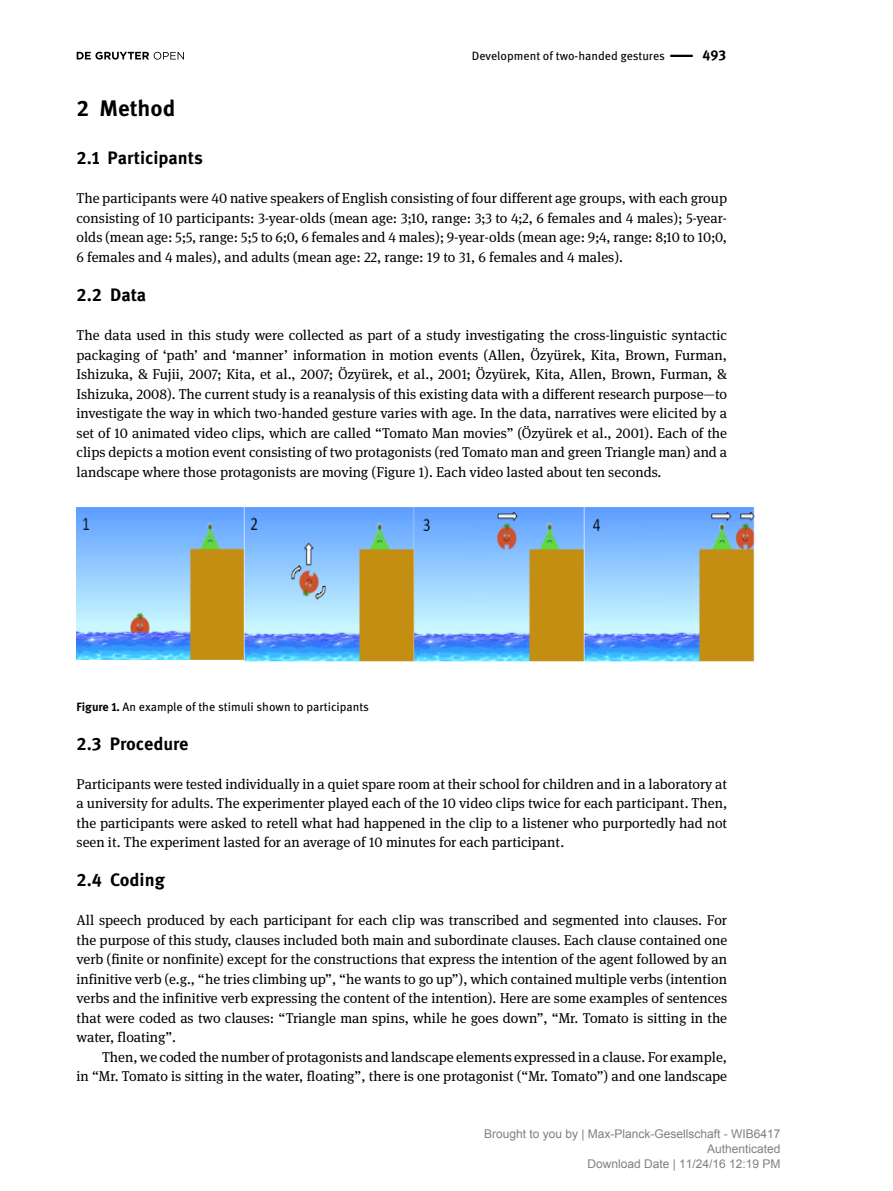
<style>
.page{position:relative;width:893px;height:1191px;background:#fff}
.page>*{position:absolute;margin:0;border:0;box-sizing:border-box;transform-origin:0 0}
.t1{font:700 22.5px "DG Meta Science";color:#000}
.t2{font:700 18px "DG Meta Science";color:#000}
.t3{font:14.25px/19.5px "DG Meta Serif Science";color:#000;text-align:justify}
.t4{font:700 14.25px "DG Meta Science";color:#000}
.t5{font:12px/15px "Arial";color:#808080;text-align:right}
.t6{font:12px "DG Meta Science";color:#000}
.s1{font-style:italic}
.s2{font-weight:700}
</style>
<div class="page">
<svg style="left:77px;top:52px;width:107px;height:8px"></svg>
<hr style="left:670px;top:55px;width:23px;height:2px;background:#000">
<img style="left:77px;top:507px;width:678px;height:154px">
<p class="t6" style="left:472px;top:46px;width:195px">Development of two-handed gestures</p>
<p class="t4" style="left:702px;top:44px;width:25px">493</p>
<h1 class="t1" style="left:77px;top:90px;width:100px">2 Method</h1>
<p class="t2" style="left:77px;top:144px;width:128px">2.1 Participants</p>
<p class="t3" style="left:77px;top:188px;width:652px">The participants were 40 native speakers of English consisting of four different age groups, with each group consisting of 10 participants: 3-year-olds (mean age: 3;10, range: 3;3 to 4;2, 6 females and 4 males); 5-year&shy;olds (mean age: 5;5, range: 5;5 to 6;0, 6 females and 4 males); 9-year-olds (mean age: 9;4, range: 8;10 to 10;0, 6 females and 4 males), and adults (mean age: 22, range: 19 to 31, 6 females and 4 males).</p>
<p class="t2" style="left:77px;top:280px;width:71px">2.2 Data</p>
<p class="t3" style="left:77px;top:325px;width:652px">The data used in this study were collected as part of a study investigating the cross-linguistic syntactic packaging of ‘path’ and ‘manner’ information in motion events (Allen, Özyürek, Kita, Brown, Furman, Ishizuka, &amp; Fujii, 2007; Kita, et al., 2007; Özyürek, et al., 2001; Özyürek, Kita, Allen, Brown, Furman, &amp; Ishizuka, 2008). The current study is a reanalysis of this existing data with a different research purpose—to investigate the way in which two-handed gesture varies with age. In the data, narratives were elicited by a set of 10 animated video clips, which are called “Tomato Man movies” (Özyürek et al., 2001). Each of the clips depicts a motion event consisting of two protagonists (red Tomato man and green Triangle man) and a landscape where those protagonists are moving (Figure 1). Each video lasted about ten seconds<span class="s1">.</span></p>
<p class="t6" style="left:77px;top:697px;width:294px"><span class="s2">Figure 1.</span> An example of the stimuli shown to participants</p>
<p class="t2" style="left:77px;top:729px;width:113px">2.3 Procedure</p>
<p class="t3" style="left:77px;top:773px;width:652px">Participants were tested individually in a quiet spare room at their school for children and in a laboratory at a university for adults. The experimenter played each of the 10 video clips twice for each participant. Then, the participants were asked to retell what had happened in the clip to a listener who purportedly had not seen it. The experiment lasted for an average of 10 minutes for each participant.</p>
<p class="t2" style="left:77px;top:865px;width:90px">2.4 Coding</p>
<p class="t3" style="left:77px;top:910px;width:652px">All speech produced by each participant for each clip was transcribed and segmented into clauses. For the purpose of this study, clauses included both main and subordinate clauses. Each clause contained one verb (finite or nonfinite) except for the constructions that express the intention of the agent followed by an infinitive verb (e.g., “he tries climbing up”, “he wants to go up”), which contained multiple verbs (intention verbs and the infinitive verb expressing the content of the intention). Here are some examples of sentences that were coded as two clauses: “Triangle man spins, while he goes down”, “Mr. Tomato is sitting in the water, floating”.</p>
<p class="t3" style="left:77px;top:1046px;width:652px;text-align:right">Then, we coded the number of protagonists and landscape elements expressed in a clause. For example,<br>in “Mr. Tomato is sitting in the water, floating”, there is one protagonist (“Mr. Tomato”) and one landscape</p>
<p class="t5" style="left:484px;top:1127px;width:298px">Brought to you by | Max-Planck-Gesellschaft - WIB6417<br>Authenticated<br>Download Date | 11/24/16 12:19 PM</p>
</div>
